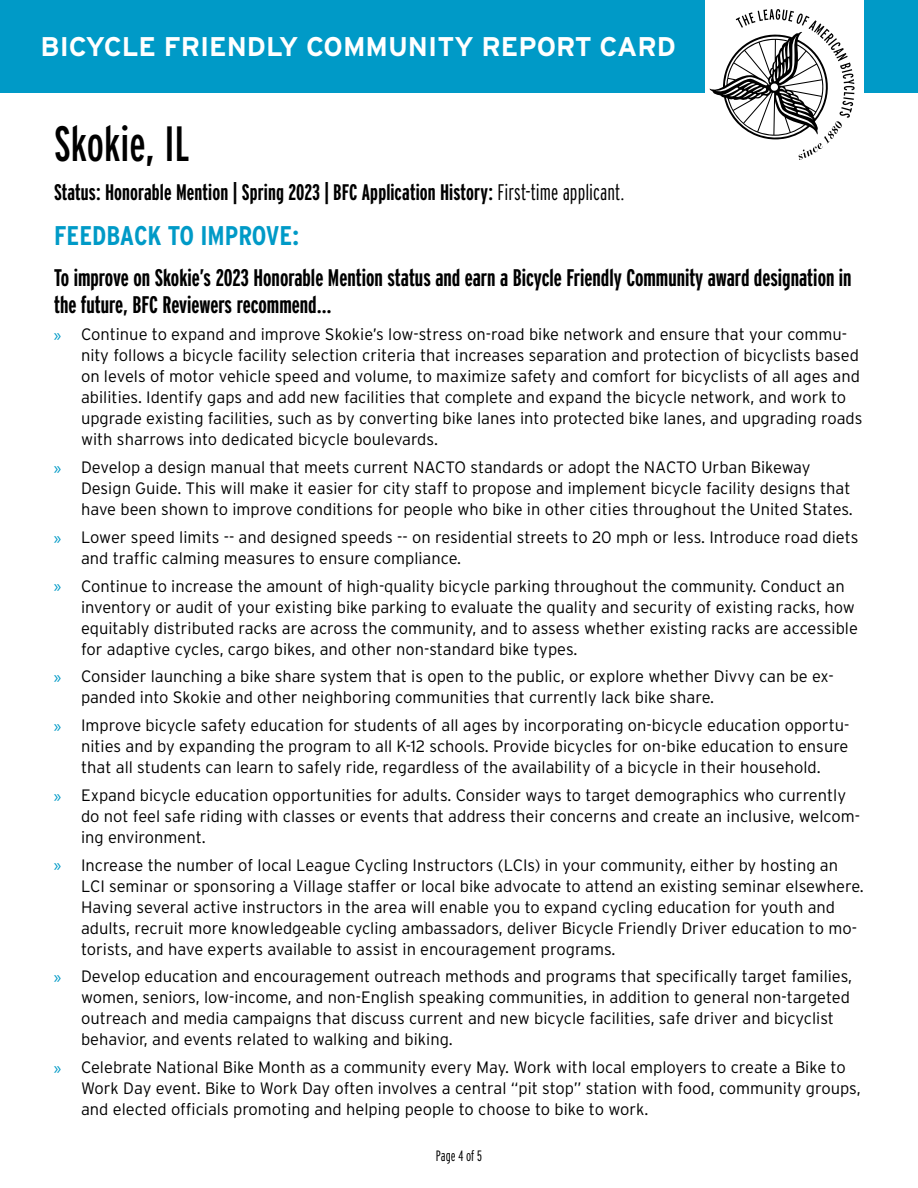
<style>
.page{position:relative;width:918px;height:1188px;background:#fff}
.page>*{position:absolute;margin:0;border:0;box-sizing:border-box;transform-origin:0 0}
.t1{font:extra-condensed 49.5px "Interstate";color:#000}
.t2{font:700 27px "Interstate";color:#fff}
.t3{font:700 27px "Interstate Condensed";color:#009ac7}
.t4{font:700 extra-condensed 24px/27px "Interstate";color:#000}
.t5{font:700 22.5px "Interstate Compressed";letter-spacing:.005em;color:#000}
.t6{font:300 16.5px/21px "Interstate";color:#000}
.t7{font:300 extra-condensed 15px "Interstate";color:#000}
.s1{font-weight:300}
.s2{font-family:"Myriad Pro";font-weight:400;font-size:18px;color:#009ac7}
</style>
<div class="page">
<div style="left:0;top:0;width:918px;height:93px;background:#009ac7"></div>
<div style="left:705px;top:0;width:159px;height:162px;background:#fff"></div>
<svg style="left:709px;top:9px;width:146px;height:151px"></svg>
<h2 class="t2" style="left:40px;top:32px;width:637px">BICYCLE FRIENDLY COMMUNITY REPORT CARD</h2>
<h1 class="t1" style="left:54px;top:114px;width:137px">Skokie, IL</h1>
<h3 class="t5" style="left:54px;top:180px;width:572px">Status: Honorable Mention | Spring 2023 | BFC Application History: <span class="s1">First-time applicant.</span></h3>
<h2 class="t3" style="left:54px;top:221px;width:247px">FEEDBACK TO IMPROVE:</h2>
<h3 class="t4" style="left:54px;top:264px;width:799px">To improve on Skokie’s 2023 Honorable Mention status and earn a Bicycle Friendly Community award designation in the future, BFC Reviewers recommend…</h3>
<p class="t6" style="left:81px;top:324px;width:783px;text-indent:-27px"><span class="s2">»</span> Continue to expand and improve Skokie’s low-stress on-road bike network and ensure that your commu&shy;nity follows a bicycle facility selection criteria that increases separation and protection of bicyclists based on levels of motor vehicle speed and volume, to maximize safety and comfort for bicyclists of all ages and abilities. Identify gaps and add new facilities that complete and expand the bicycle network, and work to upgrade existing facilities, such as by converting bike lanes into protected bike lanes, and upgrading roads with sharrows into dedicated bicycle boulevards.</p>
<p class="t6" style="left:81px;top:457px;width:773px;text-indent:-27px"><span class="s2">»</span> Develop a design manual that meets current NACTO standards or adopt the NACTO Urban Bikeway<br>Design Guide. This will make it easier for city staff to propose and implement bicycle facility designs that have been shown to improve conditions for people who bike in other cities throughout the United States.</p>
<p class="t6" style="left:81px;top:527px;width:779px;text-indent:-27px"><span class="s2">»</span> Lower speed limits -- and designed speeds -- on residential streets to 20 mph or less. Introduce road diets and traffic calming measures to ensure compliance.</p>
<p class="t6" style="left:81px;top:575px;width:779px;text-indent:-27px"><span class="s2">»</span> Continue to increase the amount of high-quality bicycle parking throughout the community. Conduct an inventory or audit of your existing bike parking to evaluate the quality and security of existing racks, how equitably distributed racks are across the community, and to assess whether existing racks are accessible for adaptive cycles, cargo bikes, and other non-standard bike types.</p>
<p class="t6" style="left:81px;top:666px;width:754px;text-indent:-27px"><span class="s2">»</span> Consider launching a bike share system that is open to the public, or explore whether Divvy can be ex&shy;panded into Skokie and other neighboring communities that currently lack bike share.</p>
<p class="t6" style="left:81px;top:715px;width:770px;text-align:justify;text-indent:-27px"><span class="s2">»</span> Improve bicycle safety education for students of all ages by incorporating on-bicycle education opportu&shy;nities and by expanding the program to all K-12 schools. Provide bicycles for on-bike education to ensure that all students can learn to safely ride, regardless of the availability of a bicycle in their household.</p>
<p class="t6" style="left:81px;top:785px;width:781px;text-indent:-27px"><span class="s2">»</span> Expand bicycle education opportunities for adults. Consider ways to target demographics who currently do not feel safe riding with classes or events that address their concerns and create an inclusive, welcom&shy;ing environment.</p>
<p class="t6" style="left:81px;top:854px;width:784px;text-indent:-27px"><span class="s2">»</span> Increase the number of local League Cycling Instructors (LCIs) in your community, either by hosting an LCI seminar or sponsoring a Village staffer or local bike advocate to attend an existing seminar elsewhere.<br>Having several active instructors in the area will enable you to expand cycling education for youth and adults, recruit more knowledgeable cycling ambassadors, deliver Bicycle Friendly Driver education to mo&shy;torists, and have experts available to assist in encouragement programs.</p>
<p class="t6" style="left:81px;top:966px;width:773px;text-indent:-27px"><span class="s2">»</span> Develop education and encouragement outreach methods and programs that specifically target families, women, seniors, low-income, and non-English speaking communities, in addition to general non-targeted outreach and media campaigns that discuss current and new bicycle facilities, safe driver and bicyclist behavior, and events related to walking and biking.</p>
<p class="t6" style="left:81px;top:1057px;width:781px;text-indent:-27px"><span class="s2">»</span> Celebrate National Bike Month as a community every May. Work with local employers to create a Bike to<br>Work Day event. Bike to Work Day often involves a central “pit stop” station with food, community groups, and elected officials promoting and helping people to choose to bike to work.</p>
<p class="t7" style="left:436px;top:1147px;width:48px">Page 4 of 5</p>
</div>
